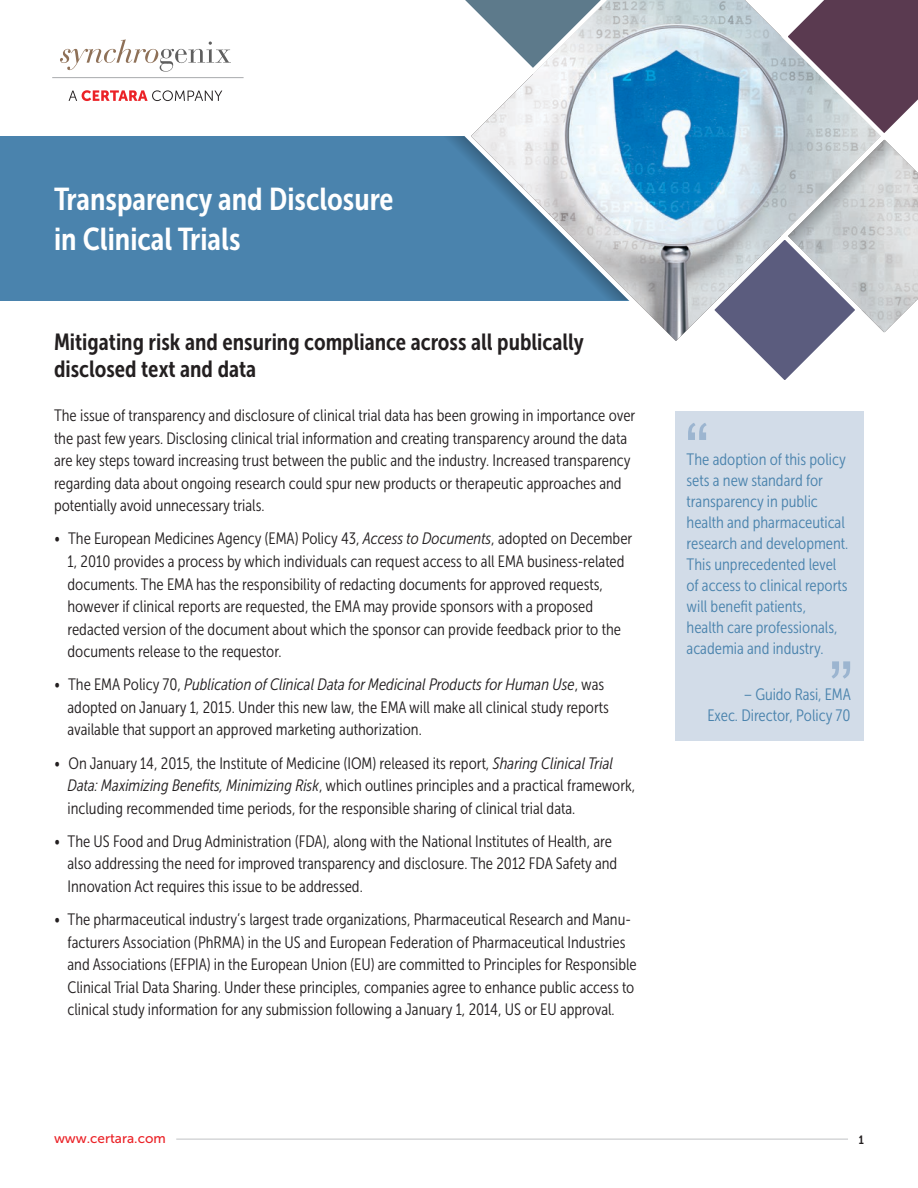
<style>
.page{position:relative;width:918px;height:1188px;background:#fff}
.page>*{position:absolute;margin:0;border:0;box-sizing:border-box;transform-origin:0 0}
.t1{font:73.5px "Arial";color:#9cb5d0}
.t2{font:31.5px/39.5px "Museo Sans Cond 700";color:#fff}
.t3{font:23.25px/27px "Museo Sans Cond 700";color:#231f20}
.t4{font:16.5px/22.5px "Museo Sans Cond 300";color:#231f20}
.t5{font:16.5px/21px "Museo Sans Cond 300";color:#4a83ad}
.t6{font:13.5px "Museo Sans 500";color:#eb2227}
.t7{font:12px "Museo Sans Cond 700";color:#231f20}
.s1{font-style:italic}
</style>
<div class="page">
<hr style="left:176px;top:1139px;width:672px;height:1px;background:#c7c9cb">
<div style="left:0;top:136px;width:665px;height:164px;background:#4a83ad"></div>
<svg style="left:461px;top:0;width:244px;height:341px"></svg>
<svg style="left:461px;top:0;width:150px;height:77px"></svg>
<svg style="left:705px;top:0;width:213px;height:380px"></svg>
<div style="left:675px;top:411px;width:189px;height:330px;background:#d2dce8"></div>
<svg style="left:60px;top:39px;width:171px;height:33px"></svg>
<hr style="left:52px;top:77px;width:192px;height:1px;background:#a8aaad">
<svg style="left:69px;top:90px;width:153px;height:11px"></svg>
<div style="left:175px;top:64px;width:63px;height:8px;background:#fff"></div>
<h2 class="t2" style="left:54px;top:180px;width:341px">Transparency and Disclosure in Clinical Trials</h2>
<h3 class="t3" style="left:54px;top:329px;width:532px">Mitigating risk and ensuring compliance across all publically disclosed text and data</h3>
<p class="t4" style="left:54px;top:404px;width:583px">The issue of transparency and disclosure of clinical trial data has been growing in importance over the past few years. Disclosing clinical trial information and creating transparency around the data are key steps toward increasing trust between the public and the industry. Increased transparency regarding data about ongoing research could spur new products or therapeutic approaches and potentially avoid unnecessary trials.</p>
<p class="t4" style="left:67px;top:528px;width:566px;text-indent:-13px">• The European Medicines Agency (EMA) Policy 43, <span class="s1">Access to Documents</span>, adopted on December 1, 2010 provides a process by which individuals can request access to all EMA business-related documents. The EMA has the responsibility of redacting documents for approved requests, however if clinical reports are requested, the EMA may provide sponsors with a proposed redacted version of the document about which the sponsor can provide feedback prior to the documents release to the requestor.</p>
<p class="t4" style="left:67px;top:674px;width:543px;text-indent:-13px">• The EMA Policy 70, <span class="s1">Publication of Clinical Data for Medicinal Products for Human Use</span>, was adopted on January 1, 2015. Under this new law, the EMA will make all clinical study reports available that support an approved marketing authorization.</p>
<p class="t4" style="left:67px;top:752px;width:569px;text-indent:-13px">• On January 14, 2015, the Institute of Medicine (IOM) released its report, <span class="s1">Sharing Clinical Trial<br>Data: Maximizing Benefits, Minimizing Risk</span>, which outlines principles and a practical framework, including recommended time periods, for the responsible sharing of clinical trial data.</p>
<p class="t4" style="left:67px;top:830px;width:551px;text-indent:-13px">• The US Food and Drug Administration (FDA), along with the National Institutes of Health, are also addressing the need for improved transparency and disclosure. The 2012 FDA Safety and<br>Innovation Act requires this issue to be addressed.</p>
<p class="t4" style="left:67px;top:908px;width:571px;text-indent:-13px">• The pharmaceutical industry’s largest trade organizations, Pharmaceutical Research and Manu&shy;facturers Association (PhRMA) in the US and European Federation of Pharmaceutical Industries and Associations (EFPIA) in the European Union (EU) are committed to Principles for Responsible Clinical Trial Data Sharing. Under these principles, companies agree to enhance public access to clinical study information for any submission following a January 1, 2014, US or EU approval.</p>
<h1 class="t1" style="left:685px;top:402px;width:26px">“</h1>
<p class="t5" style="left:687px;top:448px;width:163px">The adoption of this policy sets a new standard for transparency in public health and pharmaceutical research and development.<br>This unprecedented level of access to clinical reports will benefit patients,<br>health care professionals, academia and industry.</p>
<p class="t5" style="left:707px;top:684px;width:145px;text-align:right">– Guido Rasi, EMA<br>Exec. Director, Policy 70</p>
<h1 class="t1" style="left:829px;top:641px;width:26px">”</h1>
<p class="t6" style="left:54px;top:1131px;width:113px">www.certara.com</p>
<p class="t7" style="left:859px;top:1133px;width:7px">1</p>
</div>
